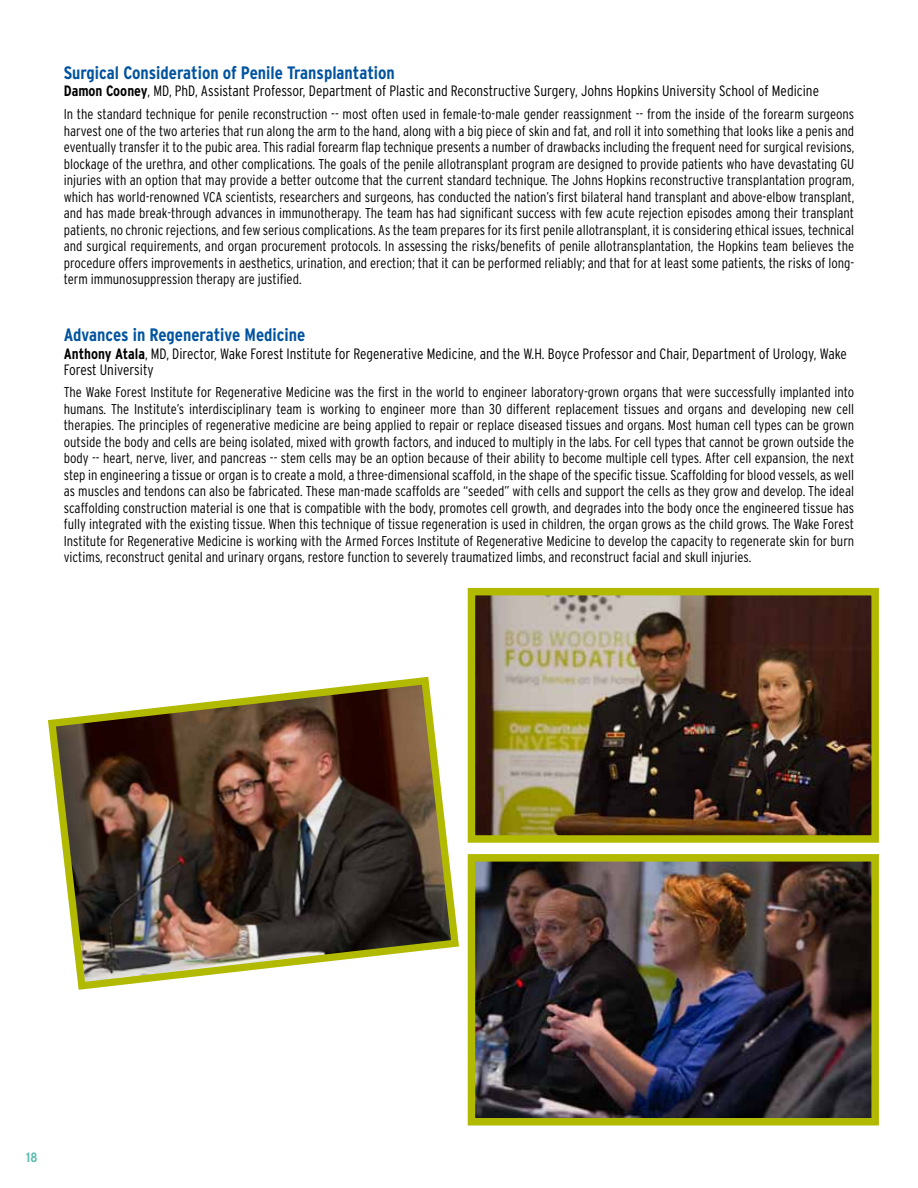
<style>
.page{position:relative;width:918px;height:1188px;background:#fff}
.page>*{position:absolute;margin:0;border:0;box-sizing:border-box;transform-origin:0 0}
.t1{font:700 condensed 18px "Interstate";color:#0053a0}
.t2{font:300 condensed 15px/15.8px "Interstate";color:#000}
.t3{font:300 condensed 14.25px/16.5px "Interstate";color:#000;text-align:justify}
.t4{font:700 condensed 13.5px "Interstate";color:#60bcaf}
.s1{font-weight:700}
</style>
<div class="page">
<img style="left:477px;top:863px;width:393px;height:253px">
<div style="left:468px;top:854px;width:411px;height:271px;border:8px solid #b2ba00"></div>
<img style="left:477px;top:597px;width:393px;height:237px">
<div style="left:468px;top:588px;width:411px;height:255px;border:8px solid #b2ba00"></div>
<img style="left:48px;top:676px;width:411px;height:314px">
<p class="t1" style="left:64px;top:61px;width:333px">Surgical Consideration of Penile Transplantation</p>
<p class="t2" style="left:64px;top:83px;width:757px"><span class="s1">Damon Cooney</span>, MD, PhD, Assistant Professor, Department of Plastic and Reconstructive Surgery, Johns Hopkins University School of Medicine</p>
<p class="t3" style="left:64px;top:106px;width:792px">In the standard technique for penile reconstruction -- most often used in female-to-male gender reassignment -- from the inside of the forearm surgeons harvest one of the two arteries that run along the arm to the hand, along with a big piece of skin and fat, and roll it into something that looks like a penis and eventually transfer it to the pubic area. This radial forearm flap technique presents a number of drawbacks including the frequent need for surgical revisions, blockage of the urethra, and other complications. The goals of the penile allotransplant program are designed to provide patients who have devastating GU injuries with an option that may provide a better outcome that the current standard technique. The Johns Hopkins reconstructive transplantation program, which has world-renowned VCA scientists, researchers and surgeons, has conducted the nation’s first bilateral hand transplant and above-elbow transplant, and has made break-through advances in immunotherapy. The team has had significant success with few acute rejection episodes among their transplant patients, no chronic rejections, and few serious complications. As the team prepares for its first penile allotransplant, it is considering ethical issues, technical and surgical requirements, and organ procurement protocols. In assessing the risks/benefits of penile allotransplantation, the Hopkins team believes the procedure offers improvements in aesthetics, urination, and erection; that it can be performed reliably; and that for at least some patients, the risks of long&shy;term immunosuppression therapy are justified.</p>
<p class="t1" style="left:64px;top:324px;width:243px">Advances in Regenerative Medicine</p>
<p class="t2" style="left:64px;top:346px;width:785px"><span class="s1">Anthony Atala</span>, MD, Director, Wake Forest Institute for Regenerative Medicine, and the W.H. Boyce Professor and Chair, Department of Urology, Wake<br>Forest University</p>
<p class="t3" style="left:64px;top:384px;width:792px">The Wake Forest Institute for Regenerative Medicine was the first in the world to engineer laboratory-grown organs that were successfully implanted into humans. The Institute’s interdisciplinary team is working to engineer more than 30 different replacement tissues and organs and developing new cell therapies. The principles of regenerative medicine are being applied to repair or replace diseased tissues and organs. Most human cell types can be grown outside the body and cells are being isolated, mixed with growth factors, and induced to multiply in the labs. For cell types that cannot be grown outside the body -- heart, nerve, liver, and pancreas -- stem cells may be an option because of their ability to become multiple cell types. After cell expansion, the next step in engineering a tissue or organ is to create a mold, a three-dimensional scaffold, in the shape of the specific tissue. Scaffolding for blood vessels, as well as muscles and tendons can also be fabricated. These man-made scaffolds are “seeded” with cells and support the cells as they grow and develop. The ideal scaffolding construction material is one that is compatible with the body, promotes cell growth, and degrades into the body once the engineered tissue has fully integrated with the existing tissue. When this technique of tissue regeneration is used in children, the organ grows as the child grows. The Wake Forest Institute for Regenerative Medicine is working with the Armed Forces Institute of Regenerative Medicine to develop the capacity to regenerate skin for burn victims, reconstruct genital and urinary organs, restore function to severely traumatized limbs, and reconstruct facial and skull injuries.</p>
<p class="t4" style="left:26px;top:1149px;width:13px">18</p>
</div>
